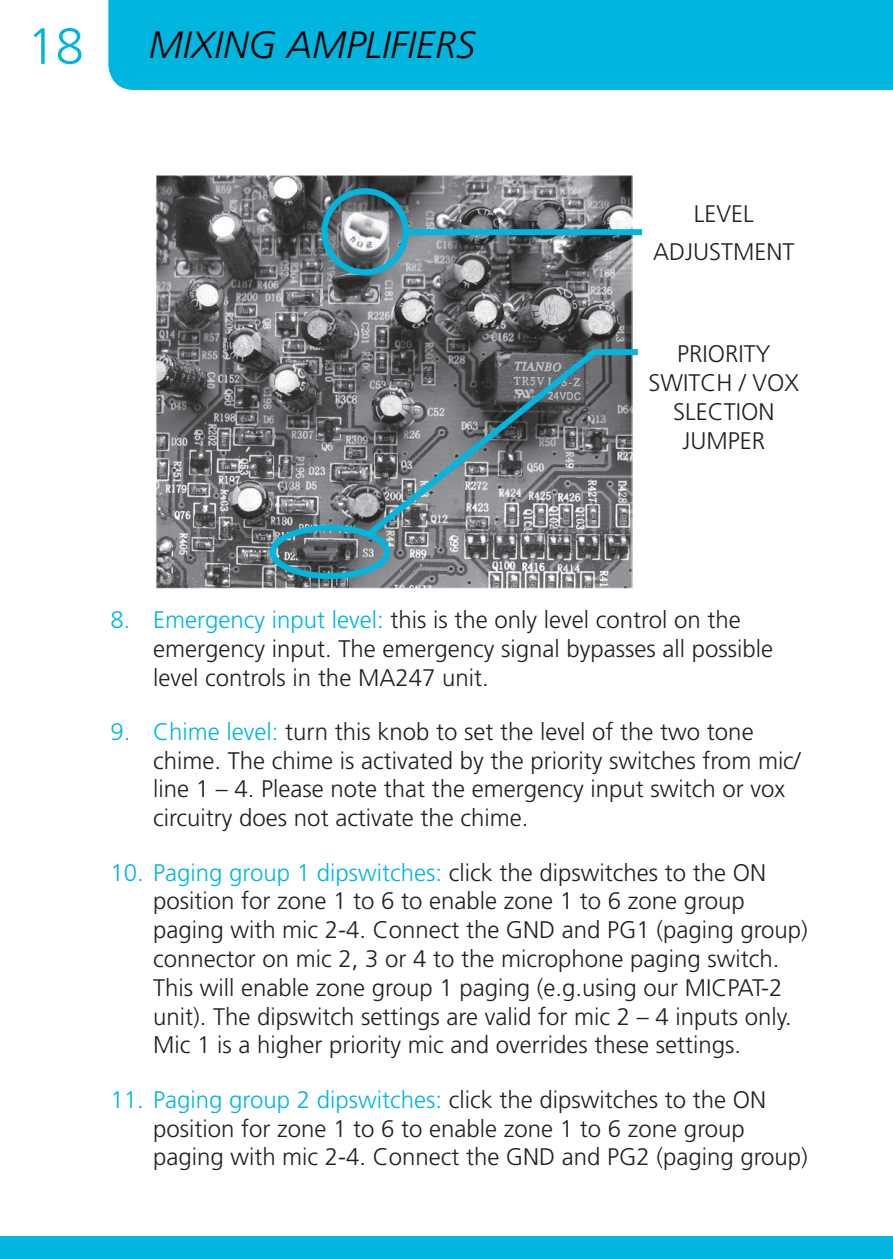
<style>
.page{position:relative;width:893px;height:1259px;background:#fff}
.page>*{position:absolute;margin:0;border:0;box-sizing:border-box;transform-origin:0 0}
.t1{font:300 51px "Frutiger LT Std";color:#00b6de}
.t2{font:italic 300 38.1px "Frutiger LT Std";color:#000}
.Text_black{font:300 24px/28.8px "Frutiger LT Std";color:#231f20}
.s1{color:#00b6de}
</style>
<div class="page">
<div style="left:108px;top:0;width:785px;height:90px;background:#00b6de"></div>
<div style="left:0;top:1236px;width:893px;height:23px;background:#00b6de"></div>
<img style="left:156px;top:175px;width:477px;height:413px">
<div style="left:321px;top:188px;width:88px;height:87px;border:6px solid #00b6de;border-radius:50%"></div>
<div style="left:406px;top:229px;width:236px;height:6px;background:#00b6de"></div>
<div style="left:270px;top:525px;width:120px;height:54px;border:6px solid #00b6de;border-radius:50%"></div>
<svg style="left:361px;top:346px;width:277px;height:196px"></svg>
<h1 class="t1" style="left:27px;top:17px;width:58px">18</h1>
<h2 class="t2" style="left:149px;top:23px;width:328px">MIXING AMPLIFIERS</h2>
<p class="Text_black" style="left:694px;top:200px;width:61px">LEVEL</p>
<p class="Text_black" style="left:653px;top:237px;width:143px">ADJUSTMENT</p>
<p class="Text_black" style="left:649px;top:340px;width:152px;text-align:center">PRIORITY<br>SWITCH / VOX<br>SLECTION<br>JUMPER</p>
<p class="Text_black" style="left:153px;top:605px;width:622px;text-indent:-43px"><span class="s1">8. Emergency input level:</span> this is the only level control on the emergency input. The emergency signal bypasses all possible level controls in the MA247 unit.</p>
<p class="Text_black" style="left:153px;top:717px;width:649px;text-indent:-43px"><span class="s1">9. Chime level:</span> turn this knob to set the level of the two tone chime. The chime is activated by the priority switches from mic/ line 1 – 4. Please note that the emergency input switch or vox circuitry does not activate the chime.</p>
<p class="Text_black" style="left:153px;top:858px;width:656px;text-indent:-43px"><span class="s1">10. Paging group 1 dipswitches:</span> click the dipswitches to the ON position for zone 1 to 6 to enable zone 1 to 6 zone group paging with mic 2-4. Connect the GND and PG1 (paging group) connector on mic 2, 3 or 4 to the microphone paging switch.<br>This will enable zone group 1 paging (e.g.using our MICPAT-2 unit). The dipswitch settings are valid for mic 2 – 4 inputs only.<br>Mic 1 is a higher priority mic and overrides these settings.</p>
<p class="Text_black" style="left:153px;top:1085px;width:656px;text-indent:-43px"><span class="s1">11. Paging group 2 dipswitches:</span> click the dipswitches to the ON position for zone 1 to 6 to enable zone 1 to 6 zone group paging with mic 2-4. Connect the GND and PG2 (paging group)</p>
</div>
